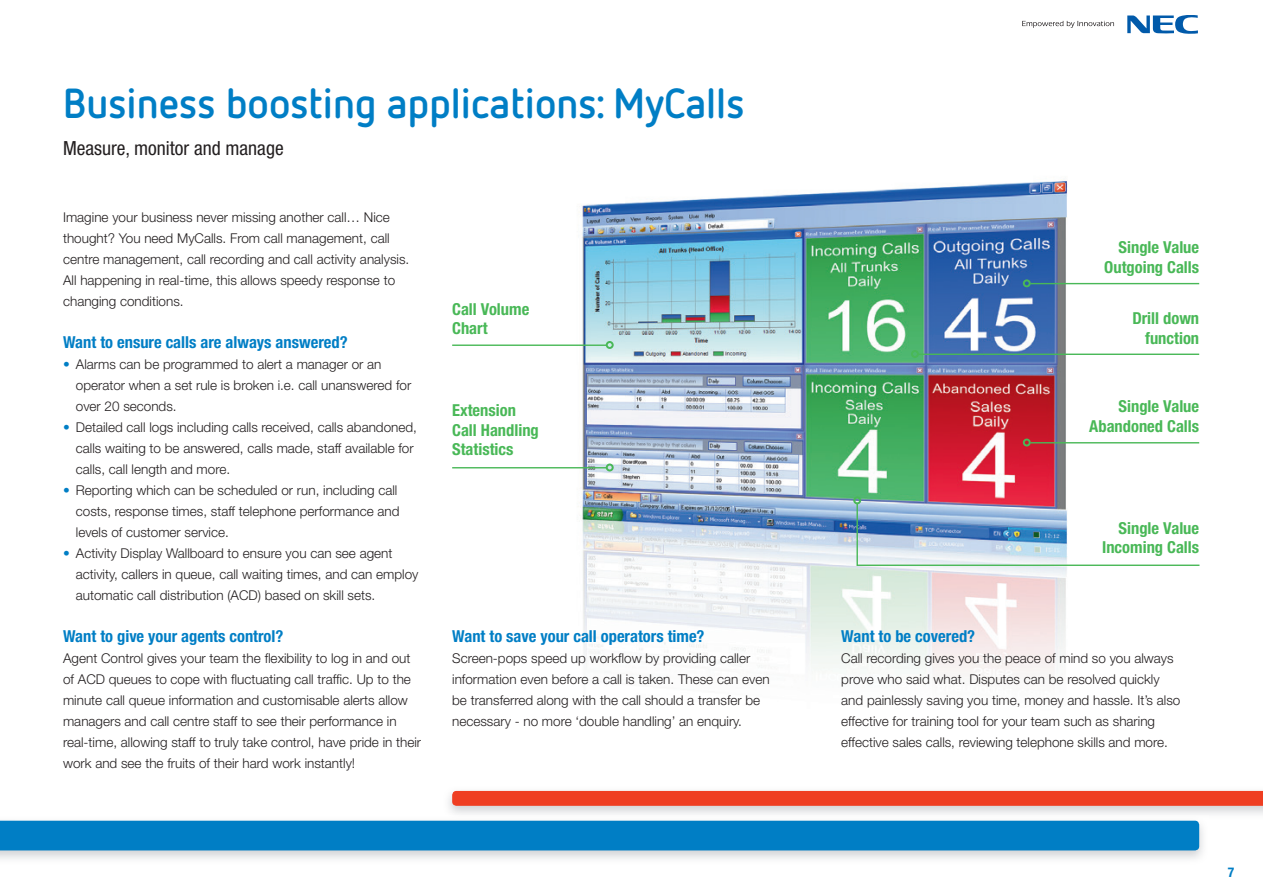
<style>
.page{position:relative;width:1263px;height:893px;background:#fff}
.page>*{position:absolute;margin:0;border:0;box-sizing:border-box;transform-origin:0 0}
.t1{font:700 42px "Netto OT";color:#007ec5}
.t2{font:condensed 19.5px "Helvetica Neue LT Pro";color:#231f20}
.t3{font:700 condensed 16.5px/19.5px "Helvetica Neue LT Pro";color:#49b857;text-align:right}
.t4{font:700 condensed 16.5px "Helvetica Neue LT Pro";color:#007ec5}
.t5{font:300 13.5px/21px "Helvetica Neue LT Pro";color:#231f20}
.t6{font:700 condensed 13.5px "Helvetica Neue LT Pro";color:#007ec5}
.s1{color:#007ec5}
</style>
<div class="page">
<svg style="left:1022px;top:21px;width:92px;height:7px"></svg>
<svg style="left:1127px;top:15px;width:71px;height:19px"></svg>
<div style="left:0;top:821px;width:1199px;height:29px;background:#007ec5"></div>
<div style="left:452px;top:791px;width:811px;height:15px;background:#ef3e22"></div>
<img style="left:549px;top:179px;width:544px;height:501px">
<hr style="left:1030px;top:283px;width:169px;height:1px;background:#49b857">
<hr style="left:919px;top:354px;width:280px;height:1px;background:#49b857">
<svg style="left:1023px;top:279px;width:8px;height:8px"></svg>
<svg style="left:911px;top:350px;width:8px;height:8px"></svg>
<hr style="left:1030px;top:442px;width:169px;height:1px;background:#49b857">
<svg style="left:1023px;top:439px;width:8px;height:7px"></svg>
<hr style="left:452px;top:344px;width:154px;height:2px;background:#49b857">
<hr style="left:452px;top:467px;width:154px;height:1px;background:#49b857">
<svg style="left:606px;top:341px;width:8px;height:8px"></svg>
<svg style="left:606px;top:464px;width:8px;height:7px"></svg>
<svg style="left:853px;top:496px;width:347px;height:71px"></svg>
<h1 class="t1" style="left:63px;top:76px;width:683px">Business boosting applications: MyCalls</h1>
<h2 class="t2" style="left:63px;top:137px;width:222px">Measure, monitor and manage</h2>
<p class="t5" style="left:63px;top:206px;width:348px">Imagine your business never missing another call… Nice thought? You need MyCalls. From call management, call centre management, call recording and call activity analysis.<br>All happening in real-time, this allows speedy response to changing conditions.</p>
<p class="t4" style="left:63px;top:332px;width:286px">Want to ensure calls are always answered?</p>
<p class="t5" style="left:76px;top:353px;width:337px;text-indent:-13px"><span class="s1">•</span> Alarms can be programmed to alert a manager or an operator when a set rule is broken i.e. call unanswered for over 20 seconds.</p>
<p class="t5" style="left:76px;top:416px;width:343px;text-indent:-13px"><span class="s1">•</span> Detailed call logs including calls received, calls abandoned, calls waiting to be answered, calls made, staff available for calls, call length and more.</p>
<p class="t5" style="left:76px;top:479px;width:325px;text-indent:-13px"><span class="s1">•</span> Reporting which can be scheduled or run, including call costs, response times, staff telephone performance and levels of customer service.</p>
<p class="t5" style="left:76px;top:542px;width:344px;text-indent:-13px"><span class="s1">•</span> Activity Display Wallboard to ensure you can see agent activity, callers in queue, call waiting times, and can employ automatic call distribution (ACD) based on skill sets.</p>
<p class="t4" style="left:63px;top:626px;width:222px">Want to give your agents control?</p>
<p class="t5" style="left:63px;top:647px;width:360px">Agent Control gives your team the flexibility to log in and out of ACD queues to cope with fluctuating call traffic. Up to the minute call queue information and customisable alerts allow managers and call centre staff to see their performance in real-time, allowing staff to truly take control, have pride in their work and see the fruits of their hard work instantly!</p>
<p class="t3" style="left:452px;top:299px;width:79px;text-align:left">Call Volume<br>Chart</p>
<p class="t3" style="left:452px;top:400px;width:88px;text-align:left">Extension<br>Call Handling<br>Statistics</p>
<p class="t4" style="left:452px;top:626px;width:254px">Want to save your call operators time?</p>
<p class="t5" style="left:452px;top:647px;width:319px">Screen-pops speed up workflow by providing caller information even before a call is taken. These can even be transferred along with the call should a transfer be necessary - no more ‘double handling’ an enquiry.</p>
<p class="t3" style="left:1104px;top:238px;width:96px">Single Value<br>Outgoing Calls</p>
<p class="t3" style="left:1132px;top:308px;width:68px">Drill down function</p>
<p class="t3" style="left:1089px;top:396px;width:111px">Single Value<br>Abandoned Calls</p>
<p class="t3" style="left:1102px;top:518px;width:99px">Single Value<br>Incoming Calls</p>
<p class="t4" style="left:841px;top:626px;width:135px">Want to be covered?</p>
<p class="t5" style="left:841px;top:647px;width:341px">Call recording gives you the peace of mind so you always prove who said what. Disputes can be resolved quickly and painlessly saving you time, money and hassle. It’s also effective for training tool for your team such as sharing effective sales calls, reviewing telephone skills and more.</p>
<p class="t6" style="left:1228px;top:864px;width:8px">7</p>
</div>
